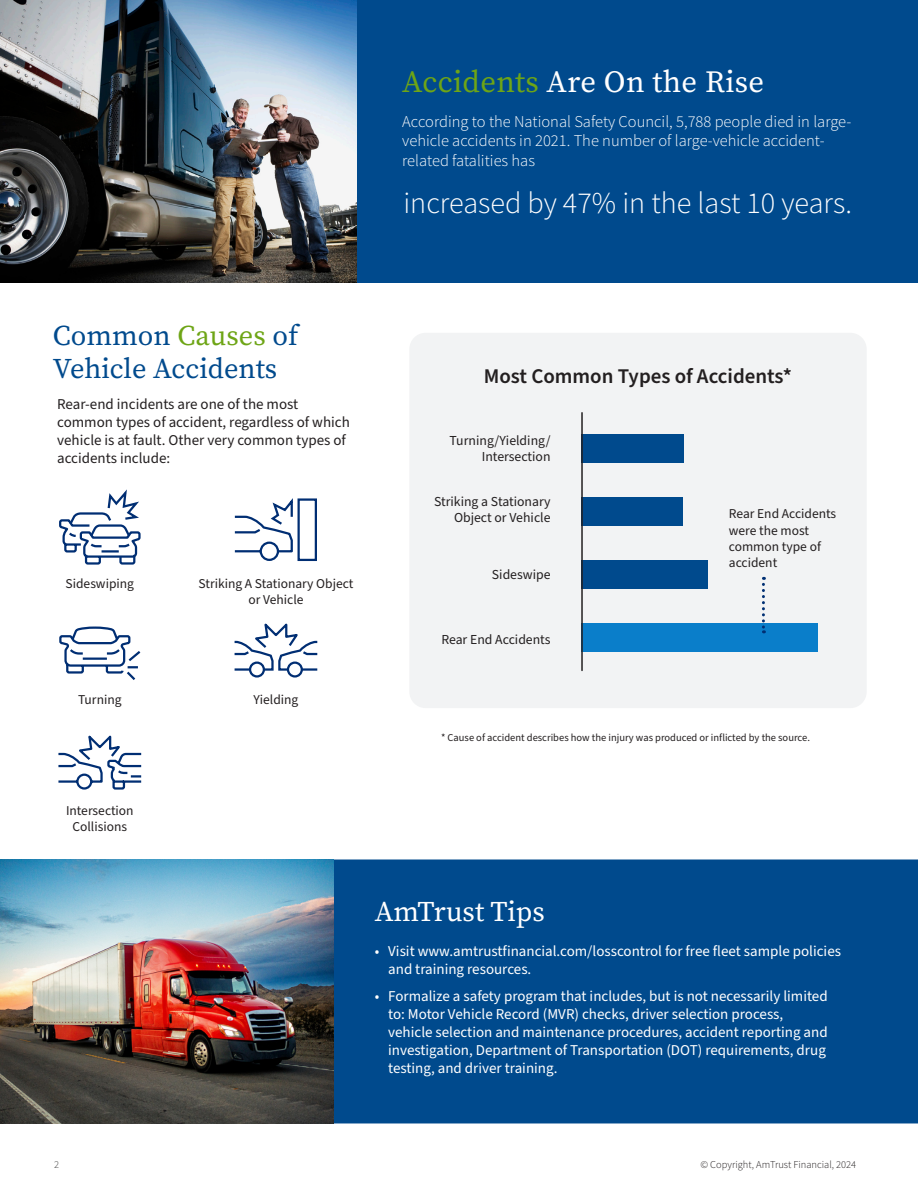
<style>
.page{position:relative;width:918px;height:1188px;background:#fff}
.page>*{position:absolute;margin:0;border:0;box-sizing:border-box;transform-origin:0 0}
.t1{font:30.75px "Source Serif Variable";letter-spacing:.01em;color:#fff}
.t2{font:30.3px "Source Sans Variable";color:#fff}
.t3{font:28.5px/33px "Source Serif Variable";color:#004a8d}
.t4{font:28.5px "Source Serif Variable";color:#fff}
.t5{font:600 21px "Source Sans Pro";color:#231f20}
.t6{font:16.5px/19.5px "Source Sans Variable";color:#fff}
.t7{font:15px/18px "Source Sans Pro";color:#fff}
.t8{font:15px/18px "Source Sans Pro";color:#231f20}
.t9{font:13.8px/16px "Source Sans Pro";color:#231f20;text-align:right}
.t10{font:13.5px/16.2px "Source Sans Pro";color:#231f20;text-align:center}
.t11{font:10.5px "Source Sans Pro";color:#231f20}
.t12{font:10.5px "Source Sans Variable";color:#231f20}
.t13{font:10.5px "Source Sans Variable";color:#414141}
.s1{color:#6ea516}
</style>
<div class="page">
<div style="left:409px;top:333px;width:458px;height:375px;background:#f2f3f4;border-radius:16px"></div>
<div style="left:0;top:859px;width:918px;height:264px;background:#004a8d"></div>
<div style="left:356px;top:0;width:562px;height:282px;background:#004a8d"></div>
<img style="left:0;top:0;width:356px;height:282px">
<img style="left:0;top:860px;width:334px;height:263px">
<svg style="left:59px;top:489px;width:82px;height:76px"></svg>
<svg style="left:234px;top:498px;width:83px;height:63px"></svg>
<svg style="left:59px;top:626px;width:82px;height:54px"></svg>
<svg style="left:234px;top:623px;width:84px;height:55px"></svg>
<svg style="left:58px;top:735px;width:84px;height:55px"></svg>
<div style="left:581px;top:434px;width:103px;height:29px;background:#004a8d"></div>
<div style="left:581px;top:497px;width:101px;height:29px;background:#004a8d"></div>
<div style="left:581px;top:560px;width:127px;height:29px;background:#004a8d"></div>
<div style="left:581px;top:623px;width:237px;height:29px;background:#0a7eca"></div>
<hr style="left:581px;top:413px;width:2px;height:257px;background:#231f20">
<svg style="left:762px;top:577px;width:3px;height:56px"></svg>
<p class="t1" style="left:402px;top:61px;width:364px"><span class="s1">Accidents</span> Are On the Rise</p>
<p class="t6" style="left:402px;top:111px;width:451px">According to the National Safety Council, 5,788 people died in large&shy;vehicle accidents in 2021. The number of large-vehicle accident&shy;related fatalities has</p>
<p class="t2" style="left:403px;top:185px;width:450px">increased by 47% in the last 10 years.</p>
<p class="t3" style="left:53px;top:319px;width:247px">Common <span class="s1">Causes</span> of<br>Vehicle Accidents</p>
<p class="t8" style="left:57px;top:395px;width:294px">Rear-end incidents are one of the most common types of accident, regardless of which vehicle is at fault. Other very common types of accidents include:</p>
<p class="t10" style="left:66px;top:576px;width:70px">Sideswiping</p>
<p class="t10" style="left:199px;top:576px;width:156px">Striking A Stationary Object or Vehicle</p>
<p class="t10" style="left:78px;top:692px;width:45px">Turning</p>
<p class="t10" style="left:253px;top:692px;width:46px">Yielding</p>
<p class="t10" style="left:66px;top:803px;width:69px">Intersection<br>Collisions</p>
<p class="t5" style="left:484px;top:362px;width:310px">Most Common Types of Accidents*</p>
<p class="t9" style="left:450px;top:432px;width:102px">Turning/Yielding/<br>Intersection</p>
<p class="t9" style="left:434px;top:493px;width:118px">Striking a Stationary<br>Object or Vehicle</p>
<p class="t9" style="left:492px;top:567px;width:60px">Sideswipe</p>
<p class="t9" style="left:441px;top:632px;width:111px">Rear End Accidents</p>
<p class="t10" style="left:729px;top:506px;width:109px;text-align:left">Rear End Accidents were the most common type of accident</p>
<p class="t11" style="left:441px;top:731px;width:370px">* Cause of accident describes how the injury was produced or inflicted by the source.</p>
<p class="t4" style="left:375px;top:893px;width:172px">AmTrust Tips</p>
<p class="t7" style="left:388px;top:942px;width:454px;text-indent:-14px">• Visit www.amtrustfinancial.com/losscontrol for free fleet sample policies and training resources.</p>
<p class="t7" style="left:388px;top:987px;width:441px;text-indent:-14px">• Formalize a safety program that includes, but is not necessarily limited to: Motor Vehicle Record (MVR) checks, driver selection process, vehicle selection and maintenance procedures, accident reporting and investigation, Department of Transportation (DOT) requirements, drug testing, and driver training.</p>
<p class="t13" style="left:54px;top:1158px;width:7px">2</p>
<p class="t12" style="left:700px;top:1158px;width:157px">© Copyright, AmTrust Financial, 2024</p>
</div>
